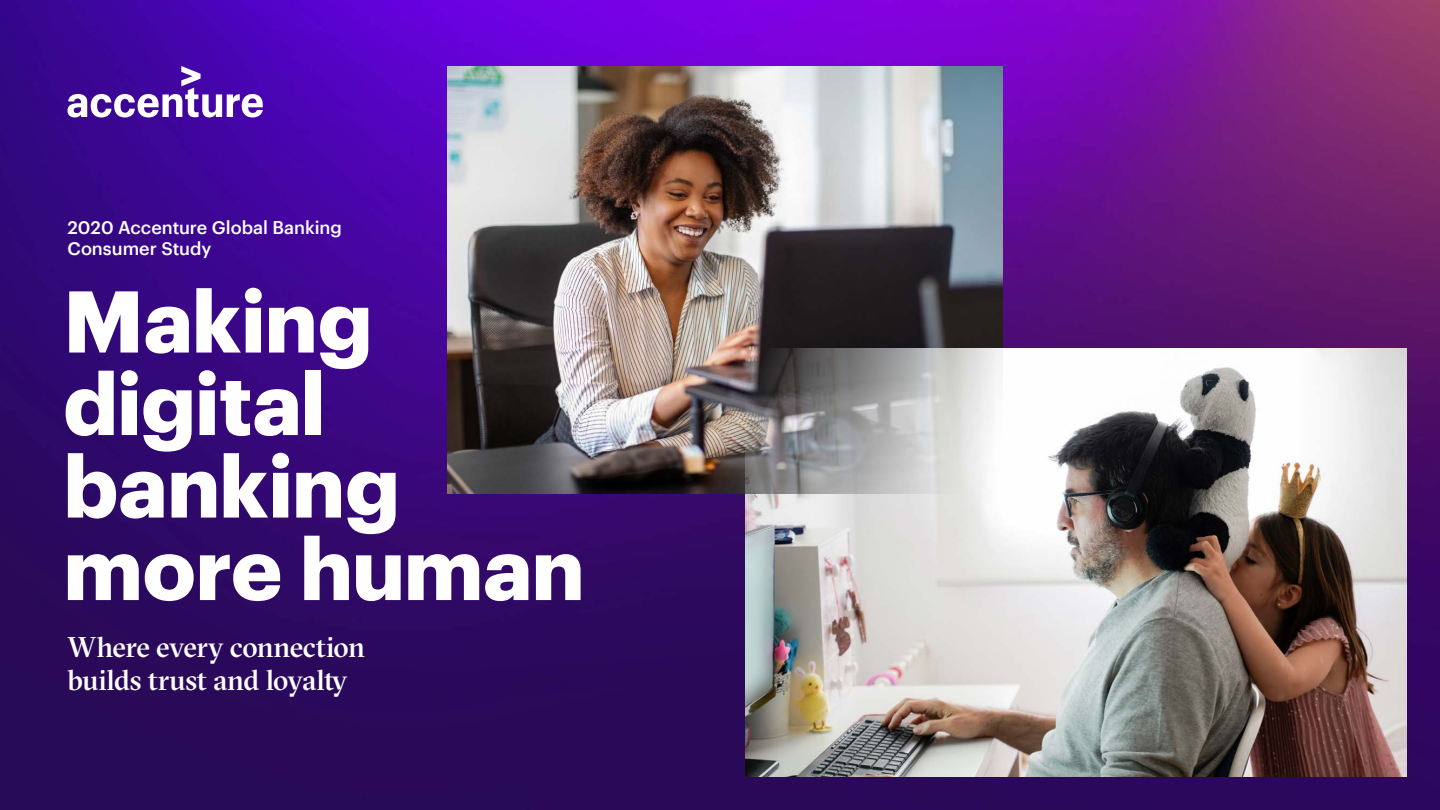
<style>
.page{position:relative;width:1440px;height:810px;background:#fff}
.page>*{position:absolute;margin:0;border:0;box-sizing:border-box;transform-origin:0 0}
.t1{font:700 85.5px/82.5px "Graphik";letter-spacing:-.015em;color:#fff}
.t2{font:500 28.5px/33px "GT Sectra Fine";letter-spacing:-.02em;color:#fff}
.t3{font:500 18px/21.6px "Graphik";letter-spacing:-.005em;color:#fff}
</style>
<div class="page">
<img style="left:0;top:0;width:1440px;height:810px">
<img style="left:746px;top:348px;width:661px;height:429px">
<img style="left:448px;top:66px;width:555px;height:428px">
<img style="left:746px;top:348px;width:261px;height:149px">
<svg style="left:67px;top:66px;width:196px;height:51px"></svg>
<p class="t3" style="left:68px;top:215px;width:276px">2020 Accenture Global Banking<br>Consumer Study</p>
<h1 class="t1" style="left:63px;top:273px;width:524px">Making digital banking more human</h1>
<p class="t2" style="left:68px;top:631px;width:299px">Where every connection builds trust and loyalty</p>
</div>
